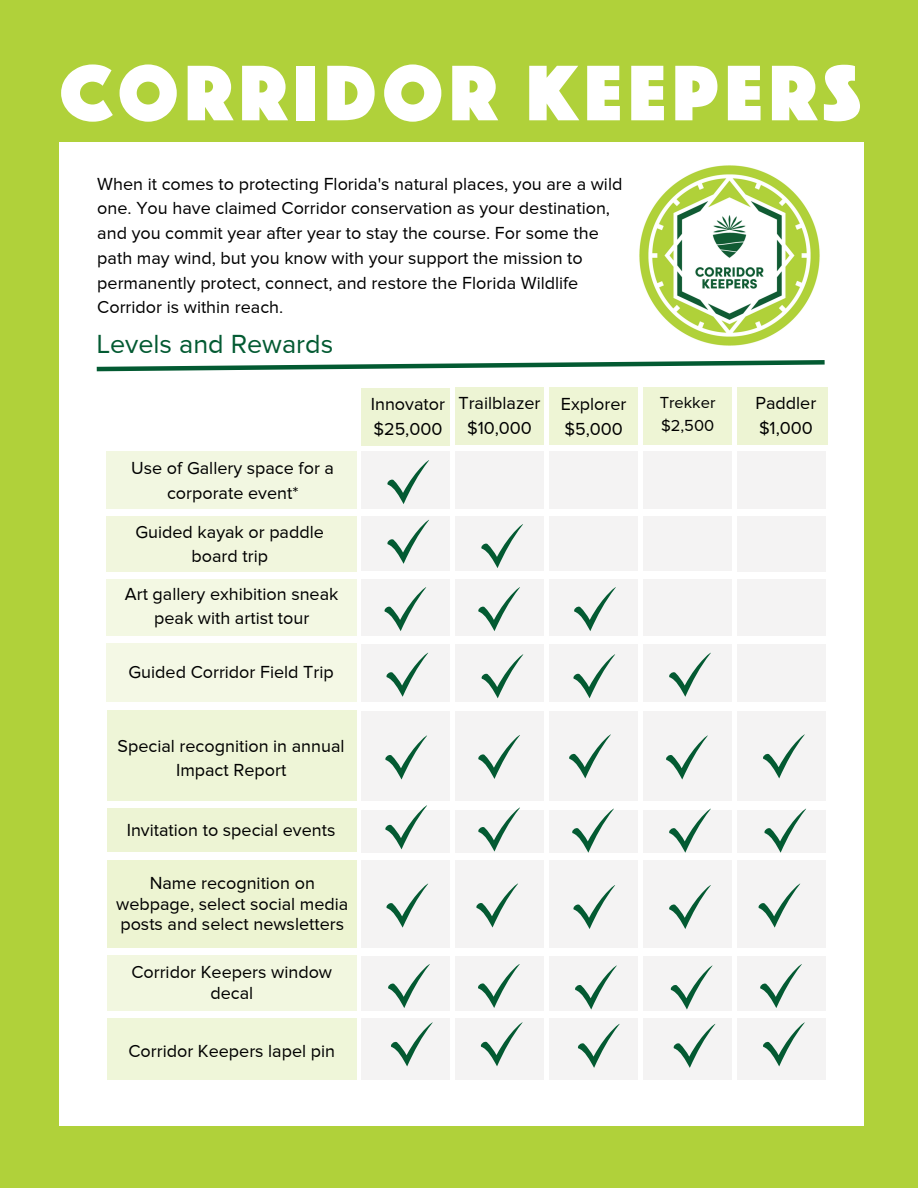
<style>
.page{position:relative;width:918px;height:1188px;background:#b0d13a}
.page>*{position:absolute;margin:0;border:0;box-sizing:border-box;transform-origin:0 0}
.t1{font:81.75px "Phosphate Solid";letter-spacing:.075em;color:#fff}
.t2{font:27px "Proxima Nova";color:#035a32}
.t3{font:18px/24.8px "Proxima Nova";color:#000;text-align:center}
.t4{font:16.5px/22.5px "Proxima Nova";color:#000}
</style>
<div class="page">
<div style="left:59px;top:143px;width:805px;height:983px;background:#fff"></div>
<svg style="left:96px;top:360px;width:729px;height:12px"></svg>
<div style="left:106px;top:451px;width:250px;height:57px;background:#f2f7e1"></div>
<div style="left:106px;top:516px;width:250px;height:55px;background:#f1f6dd"></div>
<div style="left:106px;top:579px;width:250px;height:56px;background:#f3f8e3"></div>
<div style="left:106px;top:643px;width:250px;height:59px;background:#f4f8e5"></div>
<div style="left:107px;top:710px;width:250px;height:91px;background:#eef5d7"></div>
<div style="left:361px;top:451px;width:89px;height:57px;background:#f4f3f3"></div>
<div style="left:107px;top:955px;width:249px;height:55px;background:#f2f7e0"></div>
<div style="left:107px;top:860px;width:250px;height:87px;background:#edf4d2"></div>
<div style="left:107px;top:1018px;width:250px;height:62px;background:#eff6d9"></div>
<div style="left:107px;top:809px;width:250px;height:43px;background:#edf4d4"></div>
<div style="left:455px;top:451px;width:89px;height:57px;background:#f4f3f3"></div>
<div style="left:549px;top:451px;width:89px;height:57px;background:#f4f3f3"></div>
<div style="left:643px;top:451px;width:89px;height:57px;background:#f4f3f3"></div>
<div style="left:737px;top:451px;width:89px;height:57px;background:#f4f3f3"></div>
<div style="left:361px;top:516px;width:89px;height:54px;background:#f4f3f3"></div>
<div style="left:455px;top:516px;width:89px;height:54px;background:#f4f3f3"></div>
<div style="left:549px;top:516px;width:89px;height:54px;background:#f4f3f3"></div>
<div style="left:643px;top:516px;width:89px;height:54px;background:#f4f3f3"></div>
<div style="left:737px;top:516px;width:89px;height:55px;background:#f4f3f3"></div>
<div style="left:361px;top:579px;width:89px;height:56px;background:#f4f3f3"></div>
<div style="left:455px;top:579px;width:89px;height:56px;background:#f4f3f3"></div>
<div style="left:549px;top:579px;width:89px;height:56px;background:#f4f3f3"></div>
<div style="left:643px;top:579px;width:89px;height:56px;background:#f4f3f3"></div>
<div style="left:737px;top:579px;width:89px;height:56px;background:#f4f3f3"></div>
<div style="left:361px;top:645px;width:89px;height:57px;background:#f4f3f3"></div>
<div style="left:455px;top:645px;width:89px;height:57px;background:#f4f3f3"></div>
<div style="left:549px;top:645px;width:89px;height:57px;background:#f4f3f3"></div>
<div style="left:643px;top:645px;width:89px;height:57px;background:#f4f3f3"></div>
<div style="left:737px;top:645px;width:89px;height:57px;background:#f4f3f3"></div>
<div style="left:361px;top:711px;width:89px;height:90px;background:#f4f3f3"></div>
<div style="left:455px;top:711px;width:89px;height:90px;background:#f4f3f3"></div>
<div style="left:549px;top:711px;width:89px;height:90px;background:#f4f3f3"></div>
<div style="left:643px;top:711px;width:89px;height:90px;background:#f4f3f3"></div>
<div style="left:737px;top:711px;width:89px;height:90px;background:#f4f3f3"></div>
<div style="left:361px;top:810px;width:89px;height:42px;background:#f4f3f3"></div>
<div style="left:455px;top:810px;width:89px;height:42px;background:#f4f3f3"></div>
<div style="left:549px;top:810px;width:89px;height:42px;background:#f4f3f3"></div>
<div style="left:643px;top:810px;width:89px;height:42px;background:#f4f3f3"></div>
<div style="left:737px;top:810px;width:89px;height:42px;background:#f4f3f3"></div>
<div style="left:361px;top:860px;width:89px;height:87px;background:#f4f3f3"></div>
<div style="left:455px;top:860px;width:89px;height:87px;background:#f4f3f3"></div>
<div style="left:549px;top:860px;width:89px;height:87px;background:#f4f3f3"></div>
<div style="left:643px;top:860px;width:89px;height:87px;background:#f4f3f3"></div>
<div style="left:737px;top:860px;width:89px;height:87px;background:#f4f3f3"></div>
<div style="left:361px;top:956px;width:89px;height:54px;background:#f4f3f3"></div>
<div style="left:455px;top:956px;width:89px;height:54px;background:#f4f3f3"></div>
<div style="left:549px;top:956px;width:89px;height:54px;background:#f4f3f3"></div>
<div style="left:643px;top:956px;width:89px;height:54px;background:#f4f3f3"></div>
<div style="left:737px;top:956px;width:89px;height:54px;background:#f4f3f3"></div>
<div style="left:361px;top:1018px;width:89px;height:62px;background:#f4f3f3"></div>
<div style="left:455px;top:1018px;width:89px;height:62px;background:#f4f3f3"></div>
<div style="left:549px;top:1018px;width:89px;height:62px;background:#f4f3f3"></div>
<div style="left:643px;top:1018px;width:89px;height:62px;background:#f4f3f3"></div>
<div style="left:737px;top:1018px;width:89px;height:62px;background:#f4f3f3"></div>
<svg style="left:387px;top:460px;width:42px;height:44px"></svg>
<svg style="left:387px;top:519px;width:42px;height:45px"></svg>
<svg style="left:481px;top:524px;width:42px;height:44px"></svg>
<svg style="left:384px;top:587px;width:43px;height:44px"></svg>
<svg style="left:478px;top:587px;width:42px;height:44px"></svg>
<svg style="left:574px;top:587px;width:42px;height:44px"></svg>
<svg style="left:386px;top:652px;width:42px;height:45px"></svg>
<svg style="left:481px;top:654px;width:43px;height:44px"></svg>
<svg style="left:573px;top:654px;width:42px;height:44px"></svg>
<svg style="left:669px;top:652px;width:42px;height:45px"></svg>
<svg style="left:385px;top:735px;width:42px;height:45px"></svg>
<svg style="left:478px;top:735px;width:42px;height:44px"></svg>
<svg style="left:569px;top:734px;width:42px;height:44px"></svg>
<svg style="left:666px;top:735px;width:42px;height:45px"></svg>
<svg style="left:763px;top:734px;width:42px;height:44px"></svg>
<svg style="left:385px;top:805px;width:42px;height:44px"></svg>
<svg style="left:478px;top:807px;width:42px;height:45px"></svg>
<svg style="left:571px;top:808px;width:46px;height:45px"></svg>
<svg style="left:668px;top:808px;width:46px;height:45px"></svg>
<svg style="left:763px;top:808px;width:46px;height:45px"></svg>
<svg style="left:386px;top:883px;width:43px;height:45px"></svg>
<svg style="left:476px;top:883px;width:42px;height:45px"></svg>
<svg style="left:573px;top:885px;width:42px;height:44px"></svg>
<svg style="left:669px;top:885px;width:42px;height:44px"></svg>
<svg style="left:758px;top:883px;width:43px;height:45px"></svg>
<svg style="left:388px;top:964px;width:42px;height:44px"></svg>
<svg style="left:478px;top:964px;width:42px;height:44px"></svg>
<svg style="left:575px;top:965px;width:42px;height:45px"></svg>
<svg style="left:670px;top:965px;width:43px;height:45px"></svg>
<svg style="left:760px;top:964px;width:42px;height:44px"></svg>
<svg style="left:391px;top:1022px;width:42px;height:44px"></svg>
<svg style="left:480px;top:1022px;width:43px;height:44px"></svg>
<svg style="left:577px;top:1023px;width:43px;height:45px"></svg>
<svg style="left:673px;top:1024px;width:43px;height:44px"></svg>
<svg style="left:763px;top:1022px;width:42px;height:44px"></svg>
<img style="left:639px;top:165px;width:181px;height:181px">
<div style="left:361px;top:388px;width:89px;height:57px;background:#edf4d4"></div>
<div style="left:455px;top:388px;width:89px;height:57px;background:#edf4d4"></div>
<div style="left:549px;top:387px;width:89px;height:57px;background:#eef5d5"></div>
<div style="left:643px;top:387px;width:89px;height:57px;background:#eef5d5"></div>
<div style="left:737px;top:387px;width:91px;height:57px;background:#edf4d3"></div>
<p class="t1" style="left:59px;top:44px;width:803px">CORRIDOR KEEPERS</p>
<p class="t3" style="left:97px;top:171px;width:527px;text-align:left">When it comes to protecting Florida's natural places, you are a wild one. You have claimed Corridor conservation as your destination, and you commit year after year to stay the course. For some the path may wind, but you know with your support the mission to permanently protect, connect, and restore the Florida Wildlife Corridor is within reach.</p>
<p class="t2" style="left:97px;top:329px;width:238px">Levels and Rewards</p>
<p class="t3" style="left:131px;top:456px;width:204px">Use of Gallery space for a corporate event*</p>
<p class="t3" style="left:135px;top:519px;width:190px">Guided kayak or paddle board trip</p>
<p class="t3" style="left:125px;top:581px;width:215px">Art gallery exhibition sneak peak with artist tour</p>
<p class="t3" style="left:129px;top:660px;width:207px">Guided Corridor Field Trip</p>
<p class="t3" style="left:118px;top:733px;width:229px">Special recognition in annual<br>Impact Report</p>
<p class="t3" style="left:127px;top:818px;width:210px">Invitation to special events</p>
<p class="t3" style="left:116px;top:873px;width:234px;line-height:20.2px">Name recognition on webpage, select social media posts and select newsletters</p>
<p class="t3" style="left:131px;top:961px;width:202px;line-height:21.3px">Corridor Keepers window decal</p>
<p class="t3" style="left:128px;top:1039px;width:208px">Corridor Keepers lapel pin</p>
<p class="t3" style="left:371px;top:391px;width:76px;text-align:left">Innovator $25,000</p>
<p class="t3" style="left:458px;top:391px;width:84px">Trailblazer $10,000</p>
<p class="t3" style="left:561px;top:392px;width:67px;text-align:left">Explorer $5,000</p>
<p class="t4" style="left:660px;top:391px;width:57px">Trekker $2,500</p>
<p class="t3" style="left:756px;top:391px;width:62px;text-align:left">Paddler $1,000</p>
</div>
